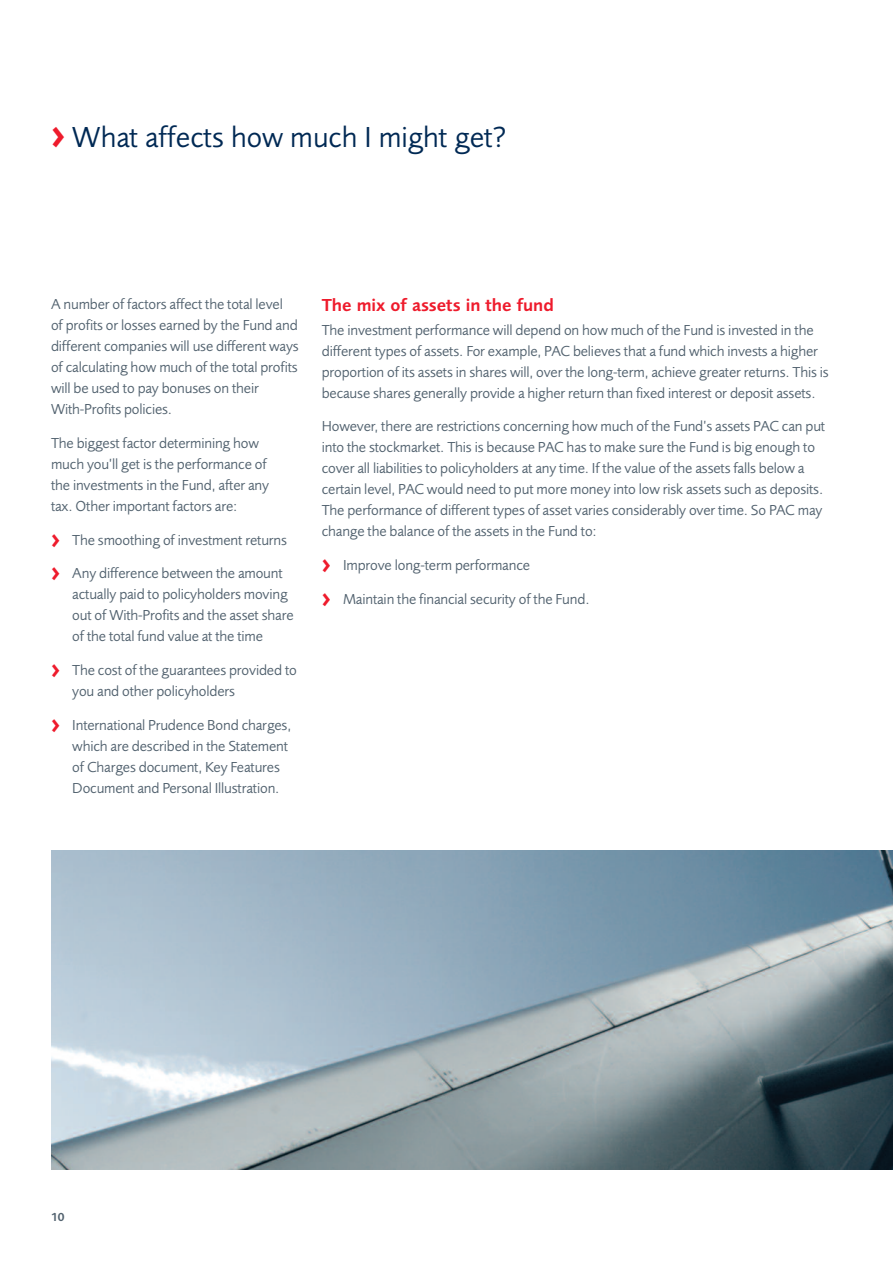
<style>
.page{position:relative;width:893px;height:1263px;background:#fff}
.page>*{position:absolute;margin:0;border:0;box-sizing:border-box;transform-origin:0 0}
.t1{font:30px "Pru Sans";color:#002954}
.t2{font:600 18px "Pru Sans";color:#ee1b2c}
.t3{font:15px/21px "Pru Sans";letter-spacing:-.01em;color:#52626f}
.t4{font:600 12px "Pru Sans";color:#52626f}
.s1{font-family:"Meta";font-weight:700;font-size:33px;color:#ee1b2c}
.s2{font-family:"Meta";font-weight:700;font-size:21px;color:#ee1b2c}
</style>
<div class="page">
<img style="left:51px;top:850px;width:842px;height:319px">
<h1 class="t1" style="left:51px;top:126px;width:457px"><span class="s1">&gt;</span> What affects how much I might get?</h1>
<p class="t3" style="left:51px;top:295px;width:249px">A number of factors affect the total level<br>of profits or losses earned by the Fund and different companies will use different ways of calculating how much of the total profits will be used to pay bonuses on their With-Profits policies.</p>
<p class="t3" style="left:51px;top:434px;width:220px">The biggest factor determining how much you’ll get is the performance of the investments in the Fund, after any tax. Other important factors are:</p>
<p class="t3" style="left:51px;top:530px;width:238px"><span class="s2">&gt;</span> The smoothing of investment returns</p>
<p class="t3" style="left:72px;top:564px;width:223px;text-indent:-21px"><span class="s2">&gt;</span> Any difference between the amount actually paid to policyholders moving out of With-Profits and the asset share of the total fund value at the time</p>
<p class="t3" style="left:72px;top:661px;width:226px;text-indent:-21px"><span class="s2">&gt;</span> The cost of the guarantees provided to you and other policyholders</p>
<p class="t3" style="left:72px;top:716px;width:220px;text-indent:-21px"><span class="s2">&gt;</span> International Prudence Bond charges, which are described in the Statement of Charges document, Key Features Document and Personal Illustration.</p>
<p class="t2" style="left:322px;top:298px;width:234px">The mix of assets in the fund</p>
<p class="t3" style="left:322px;top:320px;width:509px">The investment performance will depend on how much of the Fund is invested in the different types of assets. For example, PAC believes that a fund which invests a higher proportion of its assets in shares will, over the long-term, achieve greater returns. This is because shares generally provide a higher return than fixed interest or deposit assets.</p>
<p class="t3" style="left:322px;top:417px;width:505px">However, there are restrictions concerning how much of the Fund’s assets PAC can put into the stockmarket. This is because PAC has to make sure the Fund is big enough to cover all liabilities to policyholders at any time. If the value of the assets falls below a certain level, PAC would need to put more money into low risk assets such as deposits.<br>The performance of different types of asset varies considerably over time. So PAC may change the balance of the assets in the Fund to:</p>
<p class="t3" style="left:322px;top:556px;width:210px"><span class="s2">&gt;</span> Improve long-term performance</p>
<p class="t3" style="left:322px;top:590px;width:269px"><span class="s2">&gt;</span> Maintain the financial security of the Fund.</p>
<p class="t4" style="left:51px;top:1212px;width:15px">10</p>
</div>
